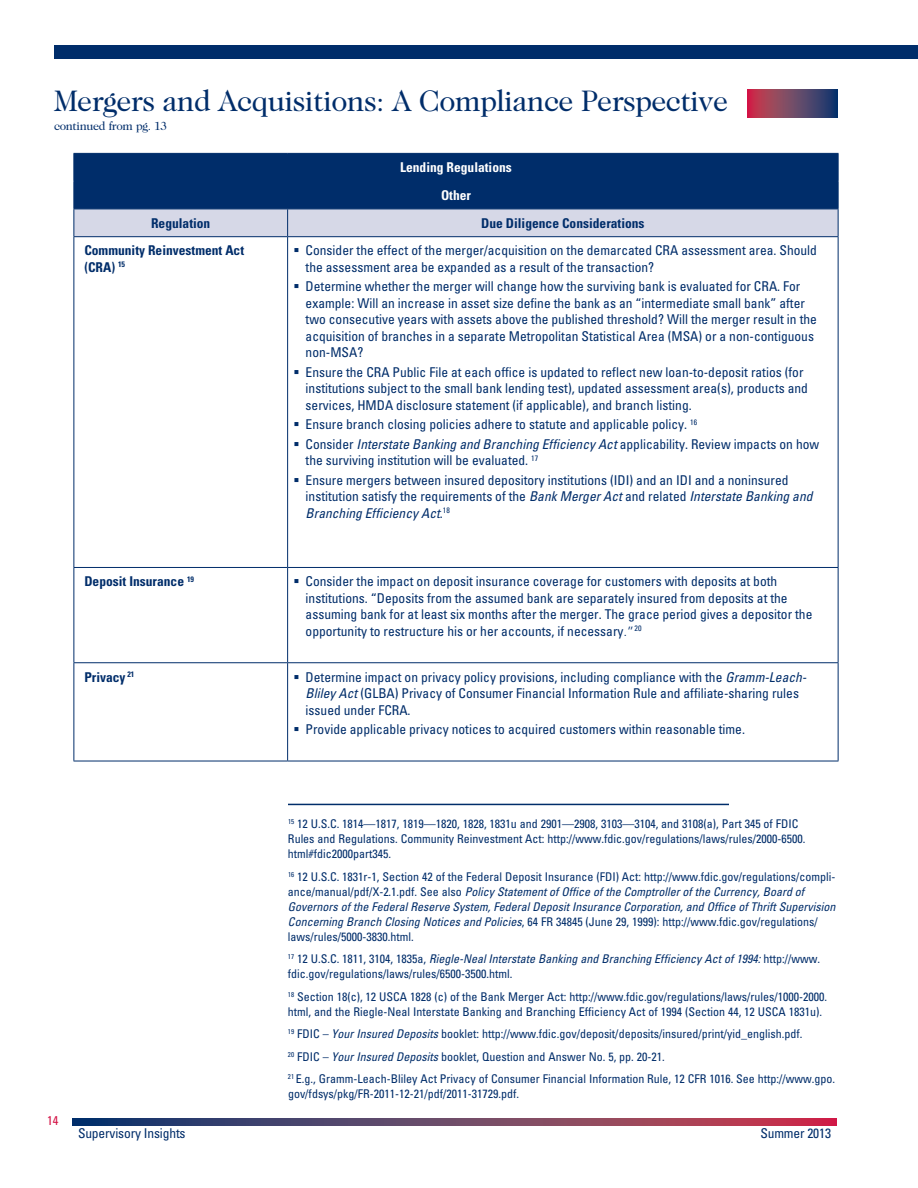
<style>
.page{position:relative;width:918px;height:1188px;background:#fff}
.page>*{position:absolute;margin:0;border:0;box-sizing:border-box;transform-origin:0 0}
.HeadA{font:30px "Caslon 224 Std";letter-spacing:-.02em;color:#002d6a}
.t1{font:condensed 13.5px/16.5px "Univers LT Std";color:#002d6a}
.RoundupTableBold{font:700 condensed 13.5px/16.5px "Univers LT Std";color:#002d6a}
.RoundupTableBold-2{font:700 condensed 13.5px "Univers LT Std";color:#fff}
.t2{font:condensed 12.75px "Univers LT Std";color:#d31245}
.Footnote{font:condensed 12px/15px "Univers LT Std";color:#002d6a}
.t3{font:12px "Caslon 224 Std";letter-spacing:-.025em;color:#002d6a}
.s1{font-style:italic}
.s2{font-family:"Frutiger LT Std";font-weight:300;font-stretch:normal}
</style>
<div class="page">
<div style="left:54px;top:45px;width:864px;height:13px;background:#002d6a"></div>
<svg style="left:72px;top:1119px;width:765px;height:6px;background:#6e4162"></svg>
<svg style="left:74px;top:153px;width:765px;height:84px;background:#446391"></svg>
<hr style="left:74px;top:236px;width:214px;height:1px;background:#002d6a">
<hr style="left:74px;top:237px;width:1px;height:330px;background:#002d6a">
<hr style="left:288px;top:236px;width:550px;height:1px;background:#002d6a">
<hr style="left:287px;top:237px;width:1px;height:330px;background:#002d6a">
<hr style="left:838px;top:237px;width:1px;height:330px;background:#002d6a">
<hr style="left:74px;top:567px;width:214px;height:1px;background:#002d6a">
<hr style="left:74px;top:568px;width:1px;height:94px;background:#002d6a">
<hr style="left:288px;top:567px;width:550px;height:1px;background:#002d6a">
<hr style="left:287px;top:568px;width:1px;height:94px;background:#002d6a">
<hr style="left:838px;top:568px;width:1px;height:94px;background:#002d6a">
<hr style="left:74px;top:662px;width:214px;height:1px;background:#002d6a">
<hr style="left:74px;top:663px;width:1px;height:98px;background:#002d6a">
<hr style="left:288px;top:662px;width:550px;height:1px;background:#002d6a">
<hr style="left:287px;top:663px;width:1px;height:98px;background:#002d6a">
<hr style="left:838px;top:663px;width:1px;height:98px;background:#002d6a">
<hr style="left:74px;top:761px;width:214px;height:1px;background:#002d6a">
<hr style="left:288px;top:761px;width:550px;height:1px;background:#002d6a">
<hr style="left:288px;top:804px;width:441px;height:1px;background:#002d6a">
<svg style="left:748px;top:89px;width:90px;height:28px;background:#704062"></svg>
<p class="HeadA" style="left:54px;top:83px;width:676px">Mergers and Acquisitions: A Compliance Perspective</p>
<p class="t3" style="left:54px;top:119px;width:115px">continued from pg. 13</p>
<p class="RoundupTableBold-2" style="left:400px;top:159px;width:113px">Lending Regulations</p>
<p class="RoundupTableBold-2" style="left:441px;top:187px;width:31px">Other</p>
<p class="RoundupTableBold" style="left:151px;top:215px;width:61px">Regulation</p>
<p class="RoundupTableBold" style="left:481px;top:215px;width:165px">Due Diligence Considerations</p>
<p class="RoundupTableBold" style="left:84px;top:242px;width:161px">Community Reinvestment Act (CRA) <sup>15</sup></p>
<p class="t1" style="left:306px;top:242px;width:513px">Consider the effect of the merger/acquisition on the demarcated CRA assessment area. Should the assessment area be expanded as a result of the transaction?</p>
<p class="t1" style="left:306px;top:278px;width:513px">Determine whether the merger will change how the surviving bank is evaluated for CRA. For example: Will an increase in asset size define the bank as an “intermediate small bank” after two consecutive years with assets above the published threshold? Will the merger result in the acquisition of branches in a separate Metropolitan Statistical Area (MSA) or a non-contiguous non-MSA?</p>
<p class="t1" style="left:306px;top:364px;width:504px">Ensure the CRA Public File at each office is updated to reflect new loan-to-deposit ratios (for institutions subject to the small bank lending test), updated assessment area(s), products and services, HMDA disclosure statement (if applicable), and branch listing.</p>
<p class="t1" style="left:306px;top:416px;width:393px">Ensure branch closing policies adhere to statute and applicable policy. <sup>16</sup></p>
<p class="t1" style="left:306px;top:436px;width:515px">Consider <span class="s1">Interstate Banking and Branching Efficiency Act</span> applicability. Review impacts on how the surviving institution will be evaluated. <sup>17</sup></p>
<p class="t1" style="left:306px;top:472px;width:508px">Ensure mergers between insured depository institutions (IDI) and an IDI and a noninsured institution satisfy the requirements of the <span class="s1">Bank Merger Act</span> and related <span class="s1">Interstate Banking and<br>Branching Efficiency Act</span>.<sup>18</sup></p>
<p class="RoundupTableBold" style="left:84px;top:573px;width:111px">Deposit Insurance <sup>19</sup></p>
<p class="t1" style="left:306px;top:573px;width:508px">Consider the impact on deposit insurance coverage for customers with deposits at both institutions. “Deposits from the assumed bank are separately insured from deposits at the assuming bank for at least six months after the merger. The grace period gives a depositor the opportunity to restructure his or her accounts, if necessary<span class="s2">.”</span><sup>20</sup></p>
<p class="RoundupTableBold" style="left:84px;top:668px;width:51px">Privacy <sup>21</sup></p>
<p class="t1" style="left:306px;top:668px;width:502px">Determine impact on privacy policy provisions, including compliance with the <span class="s1">Gramm-Leach-<br>Bliley Act</span> (GLBA) Privacy of Consumer Financial Information Rule and affiliate-sharing rules issued under FCRA.</p>
<p class="t1" style="left:306px;top:721px;width:441px">Provide applicable privacy notices to acquired customers within reasonable time.</p>
<p class="t2" style="left:47px;top:1113px;width:13px">14</p>
<p class="Footnote" style="left:288px;top:816px;width:519px"><sup>15</sup> 12 U.S.C. 1814—1817, 1819—1820, 1828, 1831u and 2901—2908, 3103—3104, and 3108(a), Part 345 of FDIC<br>Rules and Regulations. Community Reinvestment Act: http://www.fdic.gov/regulations/laws/rules/2000-6500. html#fdic2000part345.</p>
<p class="Footnote" style="left:288px;top:869px;width:549px"><sup>16</sup> 12 U.S.C. 1831r-1, Section 42 of the Federal Deposit Insurance (FDI) Act: http://www.fdic.gov/regulations/compli&shy;ance/manual/pdf/X-2.1.pdf. See also <span class="s1">Policy Statement of Office of the Comptroller of the Currency, Board of Governors of the Federal Reserve System, Federal Deposit Insurance Corporation, and Office of Thrift Supervision Concerning Branch Closing Notices and Policies</span>, 64 FR 34845 (June 29, 1999): http://www.fdic.gov/regulations/ laws/rules/5000-3830.html.</p>
<p class="Footnote" style="left:288px;top:951px;width:534px"><sup>17</sup> 12 U.S.C. 1811, 3104, 1835a, <span class="s1">Riegle-Neal Interstate Banking and Branching Efficiency Act of 1994:</span> http://www. fdic.gov/regulations/laws/rules/6500-3500.html.</p>
<p class="Footnote" style="left:288px;top:989px;width:541px"><sup>18</sup> Section 18(c), 12 USCA 1828 (c) of the Bank Merger Act: http://www.fdic.gov/regulations/laws/rules/1000-2000. html, and the Riegle-Neal Interstate Banking and Branching Efficiency Act of 1994 (Section 44, 12 USCA 1831u).</p>
<p class="Footnote" style="left:288px;top:1026px;width:516px"><sup>19</sup> FDIC – <span class="s1">Your Insured Deposits</span> booklet: http://www.fdic.gov/deposit/deposits/insured/print/yid_english.pdf.</p>
<p class="Footnote" style="left:288px;top:1049px;width:378px"><sup>20</sup> FDIC – <span class="s1">Your Insured Deposits</span> booklet, Question and Answer No. 5, pp. 20-21.</p>
<p class="Footnote" style="left:288px;top:1071px;width:549px"><sup>21</sup> E.g., Gramm-Leach-Bliley Act Privacy of Consumer Financial Information Rule, 12 CFR 1016. See http://www.gpo. gov/fdsys/pkg/FR-2011-12-21/pdf/2011-31729.pdf.</p>
<p class="t1" style="left:78px;top:1125px;width:109px">Supervisory Insights</p>
<p class="t1" style="left:760px;top:1125px;width:72px">Summer 2013</p>
</div>
